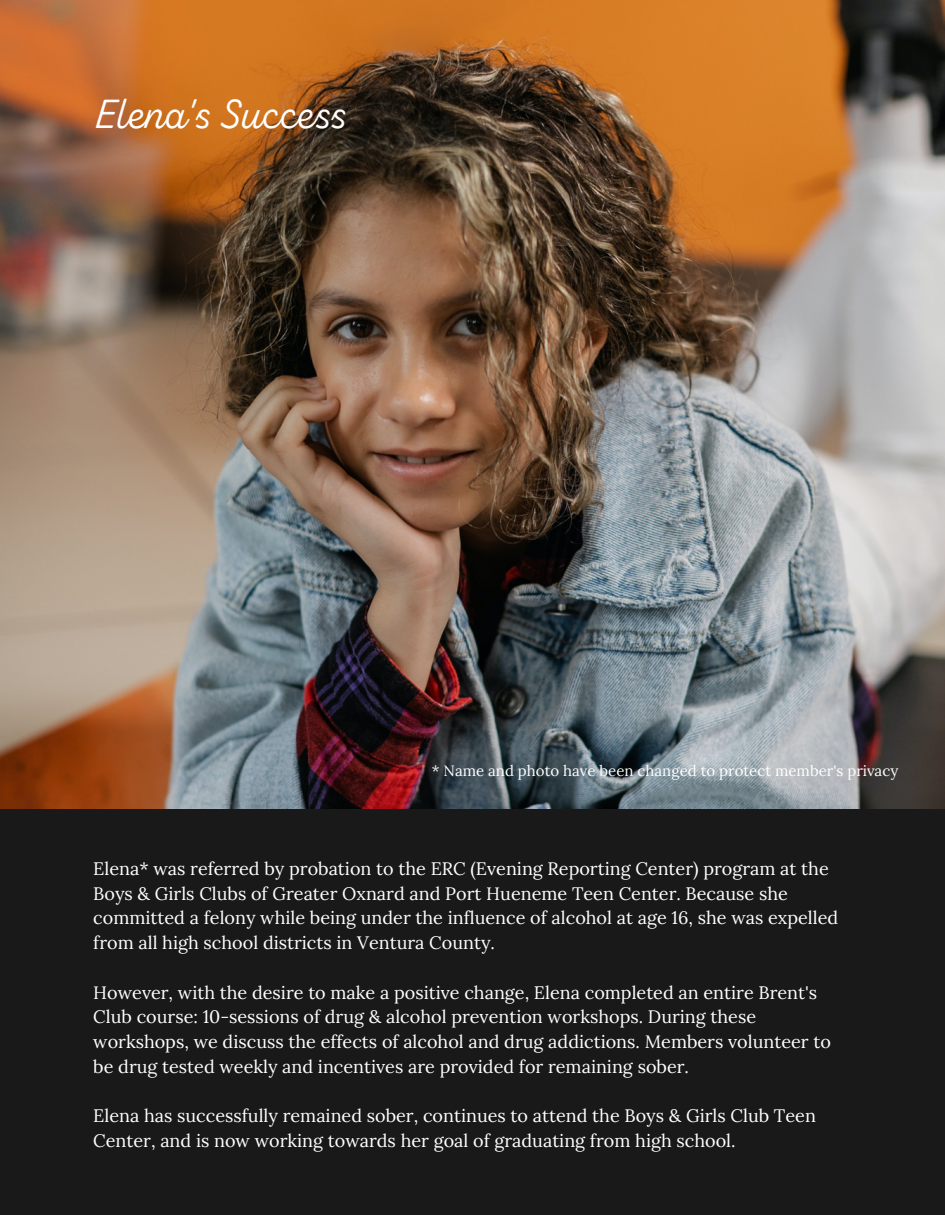
<style>
.page{position:relative;width:945px;height:1215px;background:#fff}
.page>*{position:absolute;margin:0;border:0;box-sizing:border-box;transform-origin:0 0}
.t1{font:40.5px "Zing Script Rust R Base";color:#fff}
.t2{font:18px/24.8px "Lora";color:#fff}
.t3{font:15px "Lora";color:#fff}
</style>
<div class="page">
<img style="left:0;top:0;width:945px;height:809px">
<div style="left:0;top:809px;width:945px;height:406px;background:#191919"></div>
<h1 class="t1" style="left:95px;top:97px;width:252px">Elena's Success</h1>
<p class="t3" style="left:432px;top:761px;width:468px">* Name and photo have been changed to protect member's privacy</p>
<p class="t2" style="left:93px;top:856px;width:746px">Elena* was referred by probation to the ERC (Evening Reporting Center) program at the Boys &amp; Girls Clubs of Greater Oxnard and Port Hueneme Teen Center. Because she committed a felony while being under the influence of alcohol at age 16, she was expelled from all high school districts in Ventura County.</p>
<p class="t2" style="left:93px;top:980px;width:739px">However, with the desire to make a positive change, Elena completed an entire Brent's Club course: 10-sessions of drug &amp; alcohol prevention workshops. During these workshops, we discuss the effects of alcohol and drug addictions. Members volunteer to be drug tested weekly and incentives are provided for remaining sober.</p>
<p class="t2" style="left:93px;top:1103px;width:724px">Elena has successfully remained sober, continues to attend the Boys &amp; Girls Club Teen<br>Center, and is now working towards her goal of graduating from high school.</p>
</div>
